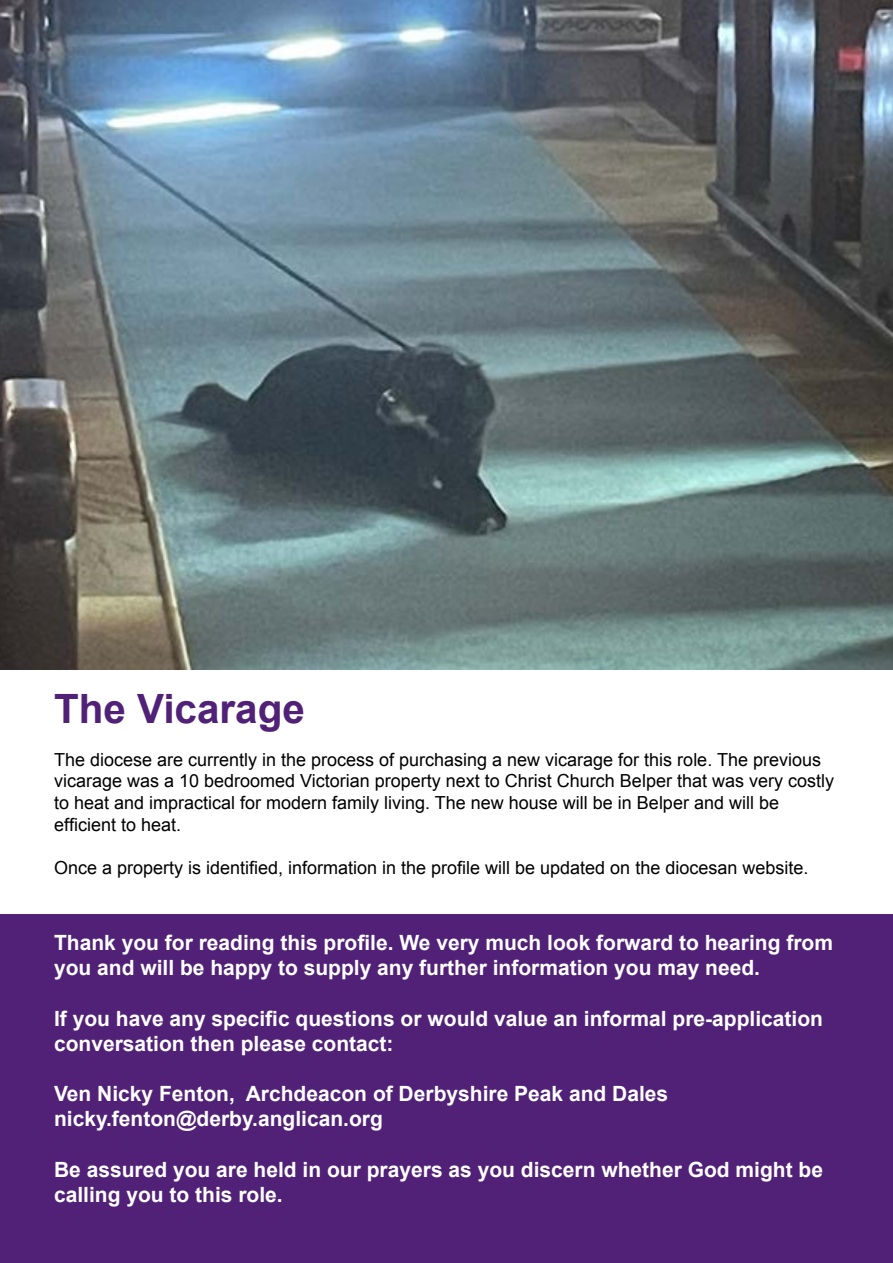
<style>
.page{position:relative;width:893px;height:1263px;background:#fff}
.page>*{position:absolute;margin:0;border:0;box-sizing:border-box;transform-origin:0 0}
.t1{font:700 40.35px "Arial";color:#512178}
.t2{font:700 21px/25.2px "Arial";color:#fff}
.t3{font:18px/21.6px "Arial";color:#000}
</style>
<div class="page">
<div style="left:0;top:914px;width:893px;height:349px;background:#512178"></div>
<img style="left:0;top:0;width:893px;height:670px">
<h1 class="t1" style="left:54px;top:682px;width:252px">The Vicarage</h1>
<p class="t3" style="left:54px;top:749px;width:782px">The diocese are currently in the process of purchasing a new vicarage for this role. The previous vicarage was a 10 bedroomed Victorian property next to Christ Church Belper that was very costly to heat and impractical for modern family living. The new house will be in Belper and will be efficient to heat.</p>
<p class="t3" style="left:54px;top:857px;width:756px">Once a property is identified, information in the profile will be updated on the diocesan website.</p>
<p class="t2" style="left:54px;top:931px;width:781px">Thank you for reading this profile. We very much look forward to hearing from you and will be happy to supply any further information you may need.</p>
<p class="t2" style="left:54px;top:1006px;width:771px">If you have any specific questions or would value an informal pre-application conversation then please contact:</p>
<p class="t2" style="left:54px;top:1082px;width:616px">Ven Nicky Fenton, Archdeacon of Derbyshire Peak and Dales nicky.fenton@derby.anglican.org</p>
<p class="t2" style="left:54px;top:1157px;width:771px">Be assured you are held in our prayers as you discern whether God might be calling you to this role.</p>
</div>
